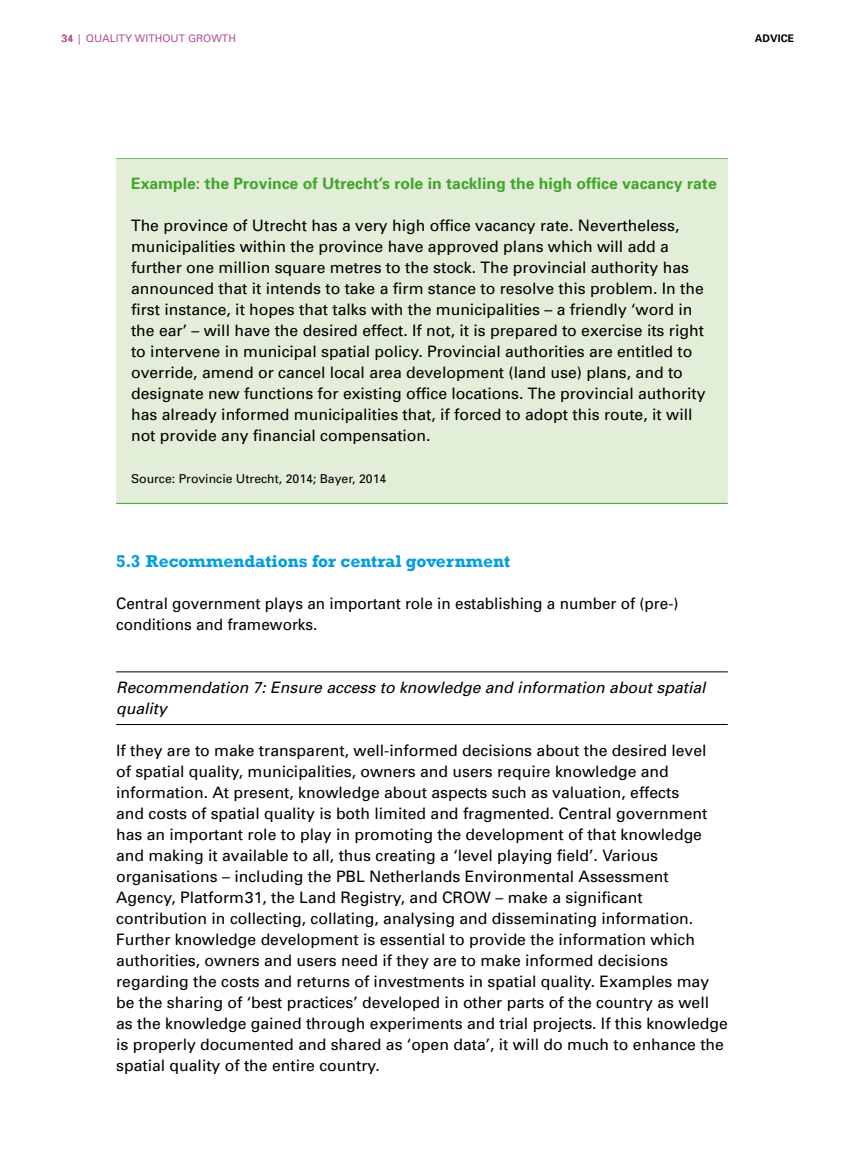
<style>
.page{position:relative;width:844px;height:1166px;background:#fff}
.page>*{position:absolute;margin:0;border:0;box-sizing:border-box;transform-origin:0 0}
.t1{font:700 17.5px "Rockwell";color:#009ee0}
.t2{font:15.75px/21px "Univers";color:#000}
.t3{font:italic 15.75px/21px "Univers";color:#000}
.t4{font:700 15.75px "Univers";color:#41a62b}
.t5{font:12.25px "Univers";color:#000}
.t6{font:10.5px "Univers";color:#b84e94}
.t7{font:700 10.5px "Univers";letter-spacing:.01em;color:#000}
.s1{font-size:14.7px}
</style>
<div class="page">
<hr style="left:116px;top:158px;width:611px;height:1px;background:#41a62b">
<div style="left:116px;top:159px;width:611px;height:345px;background:#e2eed8"></div>
<hr style="left:116px;top:503px;width:611px;height:1px;background:#41a62b">
<hr style="left:116px;top:671px;width:611px;height:1px;background:#000">
<hr style="left:116px;top:724px;width:611px;height:1px;background:#000">
<p class="t6" style="left:62px;top:32px;width:48px">34 <span class="s1">|</span> Qualit</p>
<p class="t6" style="left:125px;top:32px;width:18px">y witho</p>
<p class="t6" style="left:170px;top:32px;width:35px">ut Growth</p>
<p class="t7" style="left:754px;top:32px;width:34px">advice</p>
<p class="t4" style="left:131px;top:173px;width:587px">Example: the Province of Utrecht’s role in tackling the high office vacancy rate</p>
<p class="t2" style="left:131px;top:215px;width:576px">The province of Utrecht has a very high office vacancy rate. Nevertheless, municipalities within the province have approved plans which will add a further one million square metres to the stock. The provincial authority has announced that it intends to take a firm stance to resolve this problem. In the first instance, it hopes that talks with the municipalities – a friendly ‘word in the ear’ – will have the desired effect. If not, it is prepared to exercise its right to intervene in municipal spatial policy. Provincial authorities are entitled to override, amend or cancel local area development (land use) plans, and to designate new functions for existing office locations. The provincial authority has already informed municipalities that, if forced to adopt this route, it will not provide any financial compensation.</p>
<p class="t5" style="left:131px;top:471px;width:257px">Source: Provincie Utrecht, 2014; Bayer, 2014</p>
<p class="t1" style="left:116px;top:551px;width:395px">5.3 Recommendations for central government</p>
<p class="t2" style="left:116px;top:593px;width:563px">Central government plays an important role in establishing a number of (pre-) conditions and frameworks.</p>
<p class="t3" style="left:116px;top:677px;width:590px">Recommendation 7: Ensure access to knowledge and information about spatial quality</p>
<p class="t2" style="left:116px;top:740px;width:613px">If they are to make transparent, well-informed decisions about the desired level<br>of spatial quality, municipalities, owners and users require knowledge and information. At present, knowledge about aspects such as valuation, effects<br>and costs of spatial quality is both limited and fragmented. Central government has an important role to play in promoting the development of that knowledge and making it available to all, thus creating a ‘level playing field’. Various organisations – including the PBL Netherlands Environmental Assessment Agency, Platform<sup>3</sup>31, the Land Registry, and CROW – make a significant contribution in collecting, collating, analysing and disseminating information.<br>Further knowledge development is essential to provide the information which authorities, owners and users need if they are to make informed decisions regarding the costs and returns of investments in spatial quality. Examples may be the sharing of ‘best practices’ developed in other parts of the country as well as the knowledge gained through experiments and trial projects. If this knowledge is properly documented and shared as ‘open data’, it will do much to enhance the spatial quality of the entire country.</p>
</div>
